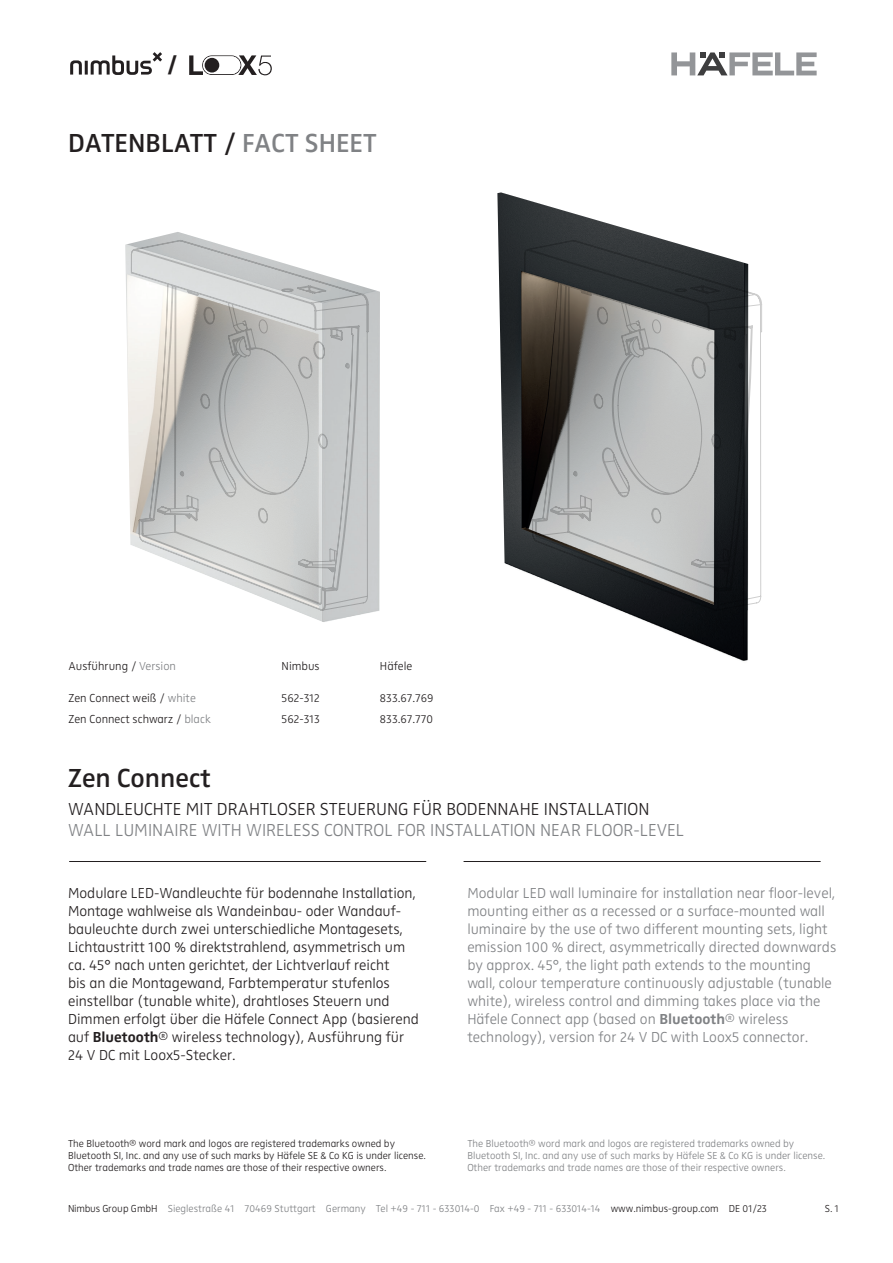
<style>
.page{position:relative;width:893px;height:1263px;background:#fff}
.page>*{position:absolute;margin:0;border:0;box-sizing:border-box;transform-origin:0 0}
.Zwo_Semi_Bold_LF_18{font:27px "Zwo Semi Bold LF Plain Alt";color:#231f20}
.t1{font:700 25.5px "Helvetica";color:#231f20}
.t2{font:18px/21px "Zwo Light LF Plain Alt";color:#808285}
.Zwo_Light_LF_10_pt_1{font:15px/18px "Zwo Light LF Plain Alt";color:#231f20}
.Zwo_Light_LF_10_pt_1-2{font:15px/18px "Zwo Light LF Plain Alt";color:#808285}
.Zwo_Light_LF_8_pt_8{font:12px "Zwo Light LF Plain Alt";color:#231f20}
.Zwo_Light_LF_7_pt_8{font:10.5px/12px "Zwo Light LF Plain Alt";color:#808285}
.Zwo_Light_LF_7_pt_8-2{font:10.5px/12px "Zwo Light LF Plain Alt";color:#231f20}
.s1{color:#808285}
.s2{color:#231f20}
.s3{font-family:"Zwo Bold LF Plain Alt"}
</style>
<div class="page">
<svg style="left:671px;top:52px;width:146px;height:23px"></svg>
<svg style="left:70px;top:52px;width:92px;height:23px"></svg>
<svg style="left:189px;top:55px;width:83px;height:20px"></svg>
<div style="left:205px;top:58px;width:14px;height:15px;background:#231f20;border-radius:50%"></div>
<hr style="left:69px;top:861px;width:357px;height:1px;background:#231f20">
<hr style="left:464px;top:861px;width:356px;height:1px;background:#231f20">
<img style="left:497px;top:192px;width:251px;height:469px">
<img style="left:125px;top:232px;width:255px;height:390px">
<svg style="left:130px;top:239px;width:239px;height:372px;background:#cccdcc"></svg>
<svg style="left:318px;top:433px;width:10px;height:16px"></svg>
<svg style="left:329px;top:548px;width:9px;height:15px"></svg>
<svg style="left:524px;top:239px;width:238px;height:372px;background:#7c7d7d"></svg>
<svg style="left:711px;top:433px;width:10px;height:16px"></svg>
<svg style="left:722px;top:548px;width:9px;height:15px"></svg>
<h2 class="t1" style="left:169px;top:49px;width:9px">/</h2>
<p class="Zwo_Semi_Bold_LF_18" style="left:68px;top:127px;width:310px">DATENBLATT / <span class="s1">FACT SHEET</span></p>
<p class="Zwo_Light_LF_8_pt_8" style="left:68px;top:659px;width:109px">Ausführung / <span class="s1">Version</span></p>
<p class="Zwo_Light_LF_8_pt_8" style="left:282px;top:659px;width:40px">Nimbus</p>
<p class="Zwo_Light_LF_8_pt_8" style="left:380px;top:659px;width:34px">Häfele</p>
<p class="Zwo_Light_LF_8_pt_8" style="left:68px;top:691px;width:129px">Zen Connect weiß / <span class="s1">white</span></p>
<p class="Zwo_Light_LF_8_pt_8" style="left:282px;top:691px;width:40px">562-312</p>
<p class="Zwo_Light_LF_8_pt_8" style="left:380px;top:691px;width:55px">833.67.769</p>
<p class="Zwo_Light_LF_8_pt_8" style="left:68px;top:712px;width:144px">Zen Connect schwarz / <span class="s1">black</span></p>
<p class="Zwo_Light_LF_8_pt_8" style="left:282px;top:712px;width:40px">562-313</p>
<p class="Zwo_Light_LF_8_pt_8" style="left:380px;top:712px;width:55px">833.67.770</p>
<p class="Zwo_Semi_Bold_LF_18" style="left:68px;top:762px;width:144px">Zen Connect</p>
<p class="t2" style="left:68px;top:798px;width:617px"><span class="s2">WANDLEUCHTE MIT DRAHTLOSER STEUERUNG FÜR BODENNAHE INSTALLATION<br></span>WALL LUMINAIRE WITH WIRELESS CONTROL FOR INSTALLATION NEAR FLOOR-LEVEL</p>
<p class="Zwo_Light_LF_10_pt_1" style="left:68px;top:884px;width:352px">Modulare LED-Wandleuchte für bodennahe Installation, Montage wahlweise als Wandeinbau- oder Wandauf&shy;bauleuchte durch zwei unterschiedliche Montagesets, Lichtaustritt 100 % direktstrahlend, asymmetrisch um ca. 45° nach unten gerichtet, der Lichtverlauf reicht<br>bis an die Montagewand, Farbtemperatur stufenlos einstellbar (tunable white), drahtloses Steuern und Dimmen erfolgt über die Häfele Connect App (basierend auf <span class="s3">Bluetooth</span>® wireless technology), Ausführung für 24 V DC mit Loox5-Stecker.</p>
<p class="Zwo_Light_LF_10_pt_1-2" style="left:467px;top:884px;width:371px">Modular LED wall luminaire for installation near floor-level, mounting either as a recessed or a surface-mounted wall luminaire by the use of two different mounting sets, light emission 100 % direct, asymmetrically directed downwards by approx. 45°, the light path extends to the mounting wall, colour temperature continuously adjustable (tunable white), wireless control and dimming takes place via the Häfele Connect app (based on <span class="s3">Bluetooth</span>® wireless technology), version for 24 V DC with Loox5 connector.</p>
<p class="Zwo_Light_LF_7_pt_8-2" style="left:68px;top:1137px;width:359px">The Bluetooth® word mark and logos are registered trademarks owned by<br>Bluetooth SI, Inc. and any use of such marks by Häfele SE &amp; Co KG is under license.<br>Other trademarks and trade names are those of their respective owners.</p>
<p class="Zwo_Light_LF_7_pt_8" style="left:467px;top:1137px;width:359px">The Bluetooth® word mark and logos are registered trademarks owned by<br>Bluetooth SI, Inc. and any use of such marks by Häfele SE &amp; Co KG is under license.<br>Other trademarks and trade names are those of their respective owners.</p>
<p class="Zwo_Light_LF_7_pt_8" style="left:68px;top:1203px;width:700px"><span class="s2">Nimbus Group GmbH</span> Sieglestraße 41 70469 Stuttgart Germany Tel +49 - 711 - 633014-0 Fax +49 - 711 - 633014-14 <span class="s2">www.nimbus-group.com DE 01/23</span></p>
<p class="Zwo_Light_LF_7_pt_8-2" style="left:825px;top:1203px;width:16px">S. 1</p>
</div>
